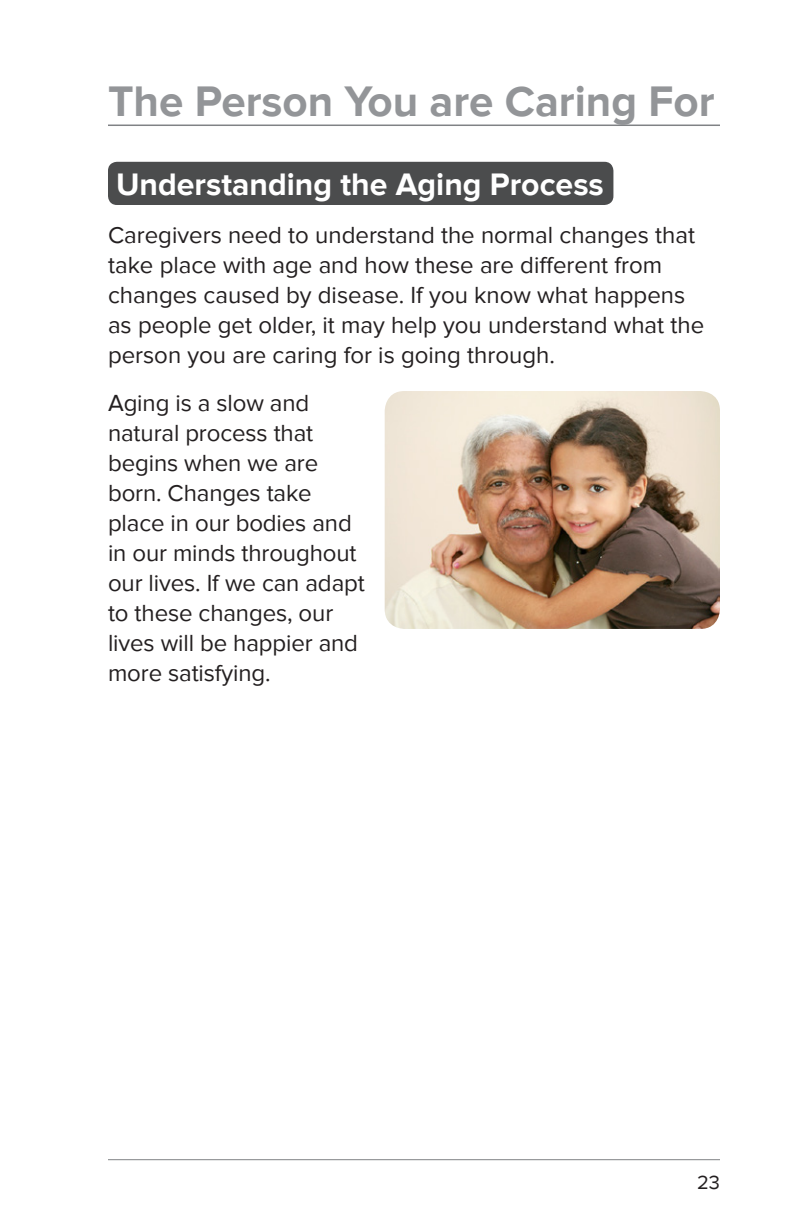
<style>
.page{position:relative;width:792px;height:1224px;background:#fff}
.page>*{position:absolute;margin:0;border:0;box-sizing:border-box;transform-origin:0 0}
.Section_Heads{font:700 44px "Proxima Nova";color:#939598}
.Subhead_1{font:700 32px "Proxima Nova";color:#fff}
.Body_text{font:24px/30px "Proxima Nova";color:#231f20}
.t1{font:20px "Proxima Nova";color:#231f20}
</style>
<div class="page">
<hr style="left:108px;top:1159px;width:612px;height:1px;background:#808285">
<div style="left:108px;top:162px;width:505px;height:43px;background:#4b4c4d;border-radius:9px"></div>
<hr style="left:108px;top:125px;width:612px;height:1px;background:#808285">
<img style="left:385px;top:391px;width:335px;height:238px">
<p class="Section_Heads" style="left:108px;top:76px;width:608px">The Person You are Caring For</p>
<p class="Subhead_1" style="left:116px;top:165px;width:489px">Understanding the Aging Process</p>
<p class="Body_text" style="left:108px;top:220px;width:598px">Caregivers need to understand the normal changes that take place with age and how these are different from changes caused by disease. If you know what happens as people get older, it may help you understand what the person you are caring for is going through.</p>
<p class="Body_text" style="left:108px;top:388px;width:258px">Aging is a slow and natural process that begins when we are born. Changes take place in our bodies and in our minds throughout our lives. If we can adapt to these changes, our lives will be happier and more satisfying.</p>
<p class="t1" style="left:697px;top:1170px;width:24px">23</p>
</div>
